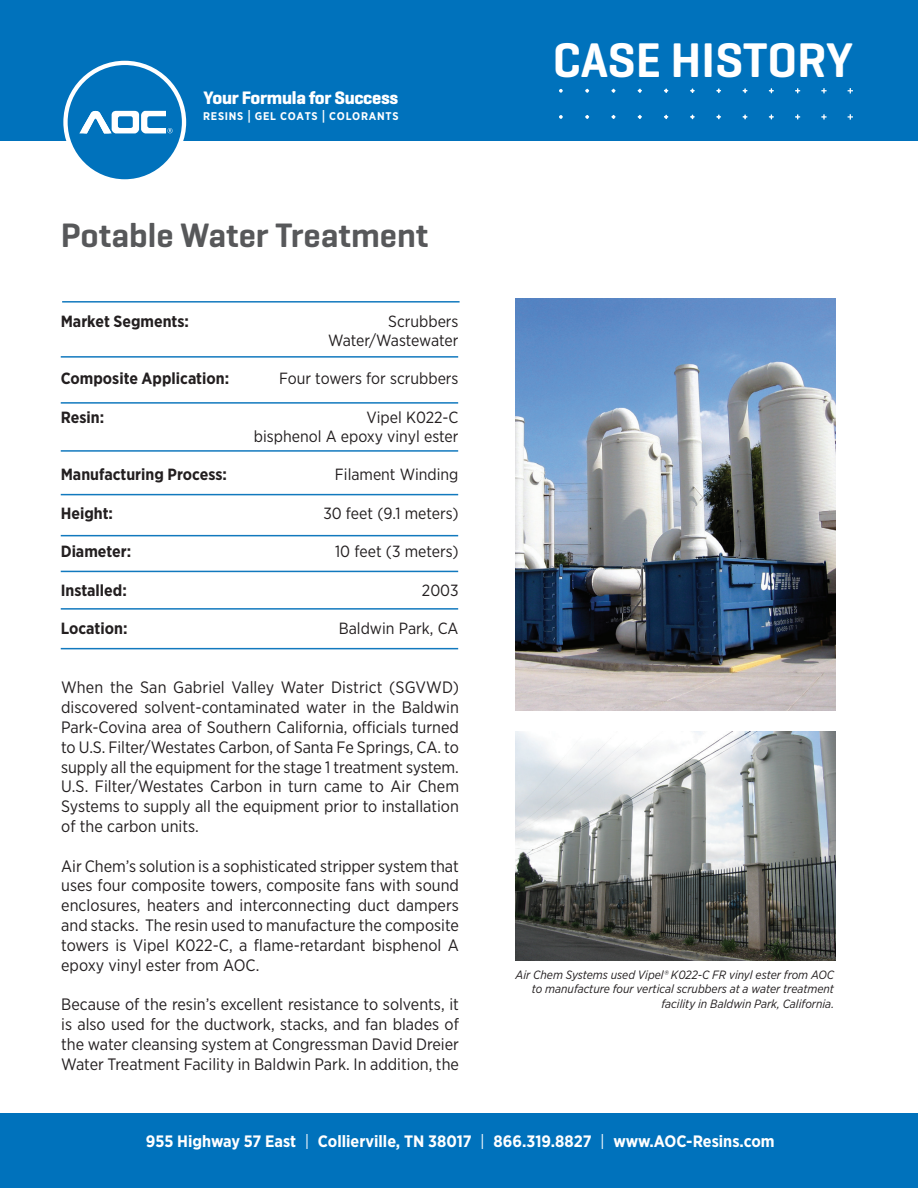
<style>
.page{position:relative;width:918px;height:1188px;background:#fff}
.page>*{position:absolute;margin:0;border:0;box-sizing:border-box;transform-origin:0 0}
.t1{font:600 49.5px "Geogrotesque";color:#fff}
.t2{font:600 34.5px "Geogrotesque";color:#57585a}
.t3{font:700 18.3px "Geogrotesque";letter-spacing:-.015em;color:#fff}
.t4{font:16.5px/19.8px "Gotham Narrow";color:#231f20;text-align:justify}
.t5{font:700 16.5px "Gotham Narrow";color:#fff}
.t6{font:16.2px/19.2px "Gotham Narrow";color:#231f20;text-align:right}
.t7{font:700 16.2px "Gotham Narrow";color:#231f20}
.t8{font:italic 12px/14.4px "Gotham Narrow";color:#231f20;text-align:right}
.t9{font:700 11.1px "Gotham Narrow";letter-spacing:.065em;color:#fff}
.s1{font-size:13.95px}
.s2{font-weight:400}
</style>
<div class="page">
<div style="left:0;top:1113px;width:918px;height:75px;background:#0072bc"></div>
<div style="left:0;top:0;width:918px;height:141px;background:#0072bc"></div>
<svg style="left:848px;top:88px;width:5px;height:5px"></svg>
<svg style="left:821px;top:88px;width:6px;height:5px"></svg>
<svg style="left:795px;top:88px;width:5px;height:5px"></svg>
<svg style="left:769px;top:88px;width:5px;height:5px"></svg>
<svg style="left:743px;top:88px;width:4px;height:5px"></svg>
<svg style="left:716px;top:88px;width:5px;height:5px"></svg>
<svg style="left:690px;top:89px;width:5px;height:4px"></svg>
<svg style="left:664px;top:89px;width:4px;height:4px"></svg>
<svg style="left:638px;top:89px;width:4px;height:4px"></svg>
<svg style="left:611px;top:89px;width:5px;height:4px"></svg>
<svg style="left:585px;top:89px;width:4px;height:4px"></svg>
<svg style="left:559px;top:89px;width:4px;height:4px"></svg>
<svg style="left:848px;top:114px;width:5px;height:6px"></svg>
<svg style="left:821px;top:114px;width:6px;height:6px"></svg>
<svg style="left:795px;top:114px;width:5px;height:5px"></svg>
<svg style="left:769px;top:114px;width:5px;height:5px"></svg>
<svg style="left:743px;top:115px;width:4px;height:4px"></svg>
<svg style="left:716px;top:115px;width:5px;height:4px"></svg>
<svg style="left:690px;top:115px;width:5px;height:4px"></svg>
<svg style="left:664px;top:115px;width:4px;height:4px"></svg>
<svg style="left:638px;top:115px;width:4px;height:4px"></svg>
<svg style="left:611px;top:115px;width:5px;height:4px"></svg>
<svg style="left:585px;top:115px;width:4px;height:4px"></svg>
<svg style="left:559px;top:115px;width:4px;height:4px"></svg>
<svg style="left:63px;top:61px;width:123px;height:123px;fill:#fff"></svg>
<div style="left:68px;top:65px;width:114px;height:114px;background:#0072bc;border-radius:50%"></div>
<svg style="left:79px;top:111px;width:94px;height:22px"></svg>
<hr style="left:61px;top:450px;width:397px;height:2px;background:#1179be">
<hr style="left:61px;top:535px;width:397px;height:1px;background:#1179be">
<hr style="left:61px;top:571px;width:397px;height:1px;background:#1179be">
<hr style="left:61px;top:608px;width:397px;height:2px;background:#1179be">
<hr style="left:61px;top:494px;width:397px;height:1px;background:#1179be">
<hr style="left:61px;top:356px;width:397px;height:2px;background:#1179be">
<hr style="left:62px;top:301px;width:398px;height:2px;background:#1179be">
<hr style="left:61px;top:402px;width:397px;height:2px;background:#1179be">
<hr style="left:61px;top:648px;width:397px;height:1px;background:#1179be">
<img style="left:516px;top:298px;width:319px;height:413px">
<img style="left:516px;top:732px;width:319px;height:228px">
<p class="t3" style="left:203px;top:86px;width:196px">Your Formula for Success</p>
<p class="t9" style="left:203px;top:109px;width:197px">RESINS <span class="s1">|</span> GEL COATS <span class="s1">|</span> COLORANTS</p>
<h2 class="t2" style="left:61px;top:214px;width:369px">Potable Water Treatment</h2>
<p class="t7" style="left:61px;top:311px;width:130px">Market Segments:</p>
<p class="t6" style="left:328px;top:311px;width:132px">Scrubbers<br>Water/Wastewater</p>
<p class="t7" style="left:61px;top:368px;width:170px">Composite Application:</p>
<p class="t6" style="left:279px;top:369px;width:181px">Four towers for scrubbers</p>
<p class="t7" style="left:61px;top:407px;width:45px">Resin:</p>
<p class="t6" style="left:254px;top:407px;width:206px">Vipel K022-C<br>bisphenol A epoxy vinyl ester</p>
<p class="t7" style="left:61px;top:464px;width:168px">Manufacturing Process:</p>
<p class="t6" style="left:335px;top:465px;width:125px">Filament Winding</p>
<p class="t7" style="left:61px;top:503px;width:54px">Height:</p>
<p class="t6" style="left:323px;top:503px;width:137px">30 feet (9.1 meters)</p>
<p class="t7" style="left:61px;top:541px;width:72px">Diameter:</p>
<p class="t6" style="left:335px;top:542px;width:125px">10 feet (3 meters)</p>
<p class="t7" style="left:61px;top:579px;width:68px">Installed:</p>
<p class="t6" style="left:422px;top:580px;width:38px">2003</p>
<p class="t7" style="left:61px;top:618px;width:68px">Location:</p>
<p class="t6" style="left:339px;top:618px;width:121px">Baldwin Park, CA</p>
<p class="t4" style="left:61px;top:677px;width:399px">When the San Gabriel Valley Water District (SGVWD) discovered solvent-contaminated water in the Baldwin Park-Covina area of Southern California, officials turned to U.S. Filter/Westates Carbon, of Santa Fe Springs, CA. to supply all the equipment for the stage 1 treatment system.<br>U.S. Filter/Westates Carbon in turn came to Air Chem Systems to supply all the equipment prior to installation of the carbon units.</p>
<p class="t4" style="left:61px;top:856px;width:399px">Air Chem’s solution is a sophisticated stripper system that uses four composite towers, composite fans with sound enclosures, heaters and interconnecting duct dampers and stacks. The resin used to manufacture the composite towers is Vipel K022-C, a flame-retardant bisphenol A epoxy vinyl ester from AOC.</p>
<p class="t4" style="left:61px;top:994px;width:399px">Because of the resin’s excellent resistance to solvents, it is also used for the ductwork, stacks, and fan blades of the water cleansing system at Congressman David Dreier Water Treatment Facility in Baldwin Park. In addition, the</p>
<h1 class="t1" style="left:553px;top:29px;width:302px">CASE HISTORY</h1>
<p class="t8" style="left:516px;top:967px;width:320px">Air Chem Systems used Vipel® K022-C FR vinyl ester from AOC to manufacture four vertical scrubbers at a water treatment facility in Baldwin Park, California.</p>
<p class="t5" style="left:146px;top:1131px;width:630px">955 Highway 57 East <span class="s2">|</span> Collierville, TN 38017 <span class="s2">|</span> 866.319.8827 <span class="s2">|</span> www.AOC-Resins.com</p>
</div>
